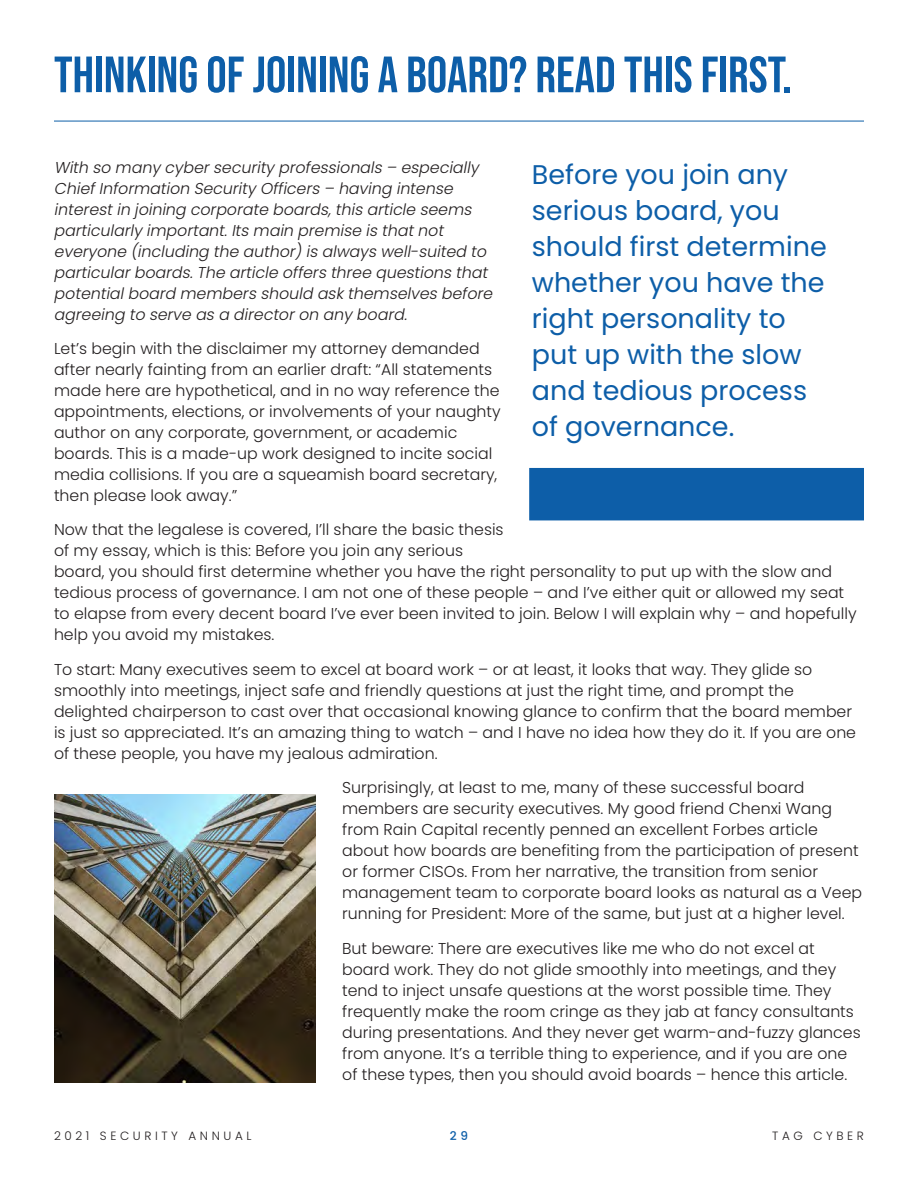
<style>
.page{position:relative;width:918px;height:1188px;background:#fff}
.page>*{position:absolute;margin:0;border:0;box-sizing:border-box;transform-origin:0 0}
.Headline{font:51px "Bebas Neue";color:#0d5ea8}
.Display_Quote{font:27px/36px "Poppins";color:#0d5ea8}
.BODY{font:300 15.75px/21px "Poppins";color:#231f20}
.BODY-2{font:italic 300 15.75px/21px "Poppins";color:#231f20}
.t1{font:300 12px "Poppins";letter-spacing:.3em;color:#231f20}
.t2{font:500 12px "Poppins";color:#0d5ea8}
</style>
<div class="page">
<div style="left:529px;top:468px;width:335px;height:52px;background:#0d5ea8"></div>
<hr style="left:54px;top:121px;width:810px;height:1px;background:#0d5ea8">
<img style="left:54px;top:794px;width:261px;height:289px">
<p class="Headline" style="left:54px;top:46px;width:740px">THINKING OF JOINING A BOARD? READ THIS FIRST.</p>
<p class="BODY-2" style="left:54px;top:157px;width:444px">With so many cybersecurity professionals– especially ChiefInformation Security Officers– having intense interestin joining corporate boards,thisarticle seems particularly important.Itsmain premise isthatnot everyone (including the author)isalwayswell-suited to particularboards.The article offersthree questionsthat potentialboard membersshould askthemselvesbefore agreeing to serve asa directoron any board.</p>
<p class="BODY" style="left:54px;top:338px;width:448px">Let’s begin with the disclaimer my attorney demanded after nearly fainting from an earlier draft: “All statements made here are hypothetical, and in no way reference the appointments, elections, or involvements of your naughty author on any corporate, government, or academic boards. This is a made-up work designed to incite social media collisions. If you are a squeamish board secretary, then please look away.”</p>
<p class="BODY" style="left:54px;top:520px;width:804px">Now that the legalese is covered, I’ll share the basic thesis<br>of my essay, which is this: Before you join any serious<br>board, you should first determine whether you have the right personality to put up with the slow and tedious process of governance. I am not one of these people – and I’ve either quit or allowed my seat to elapse from every decent board I’ve ever been invited to join. Below I will explain why – and hopefully help you avoid my mistakes.</p>
<p class="BODY" style="left:54px;top:659px;width:804px">To start: Many executives seem to excel at board work – or at least, it looks that way. They glide so smoothly into meetings, inject safe and friendly questions at just the right time, and prompt the delighted chairperson to cast over that occasional knowing glance to confirm that the board member is just so appreciated. It’s an amazing thing to watch – and I have no idea how they do it. If you are one of these people, you have my jealous admiration.</p>
<p class="BODY" style="left:342px;top:777px;width:521px">Surprisingly, at least to me, many of these successful board members are security executives. My good friend Chenxi Wang from Rain Capital recently penned an excellent Forbes article about how boards are benefiting from the participation of present or former CISOs. From her narrative, the transition from senior management team to corporate board looks as natural as a Veep running for President: More of the same, but just at a higher level.</p>
<p class="BODY" style="left:342px;top:938px;width:520px">But beware: There are executives like me who do not excel at board work. They do not glide smoothly into meetings, and they tend to inject unsafe questions at the worst possible time. They frequently make the room cringe as they jab at fancy consultants during presentations. And they never get warm-and-fuzzy glances from anyone. It’s a terrible thing to experience, and if you are one of these types, then you should avoid boards – hence this article.</p>
<p class="Display_Quote" style="left:532px;top:157px;width:296px">Before you join any serious board, you should first determine whether you have the right personality to put up with the slow and tedious process of governance.</p>
<p class="t1" style="left:54px;top:1129px;width:199px">2021 SECURITY ANNUAL</p>
<p class="t2" style="left:450px;top:1129px;width:20px">2 9</p>
<p class="t1" style="left:772px;top:1129px;width:93px">TAG CYBER</p>
</div>
